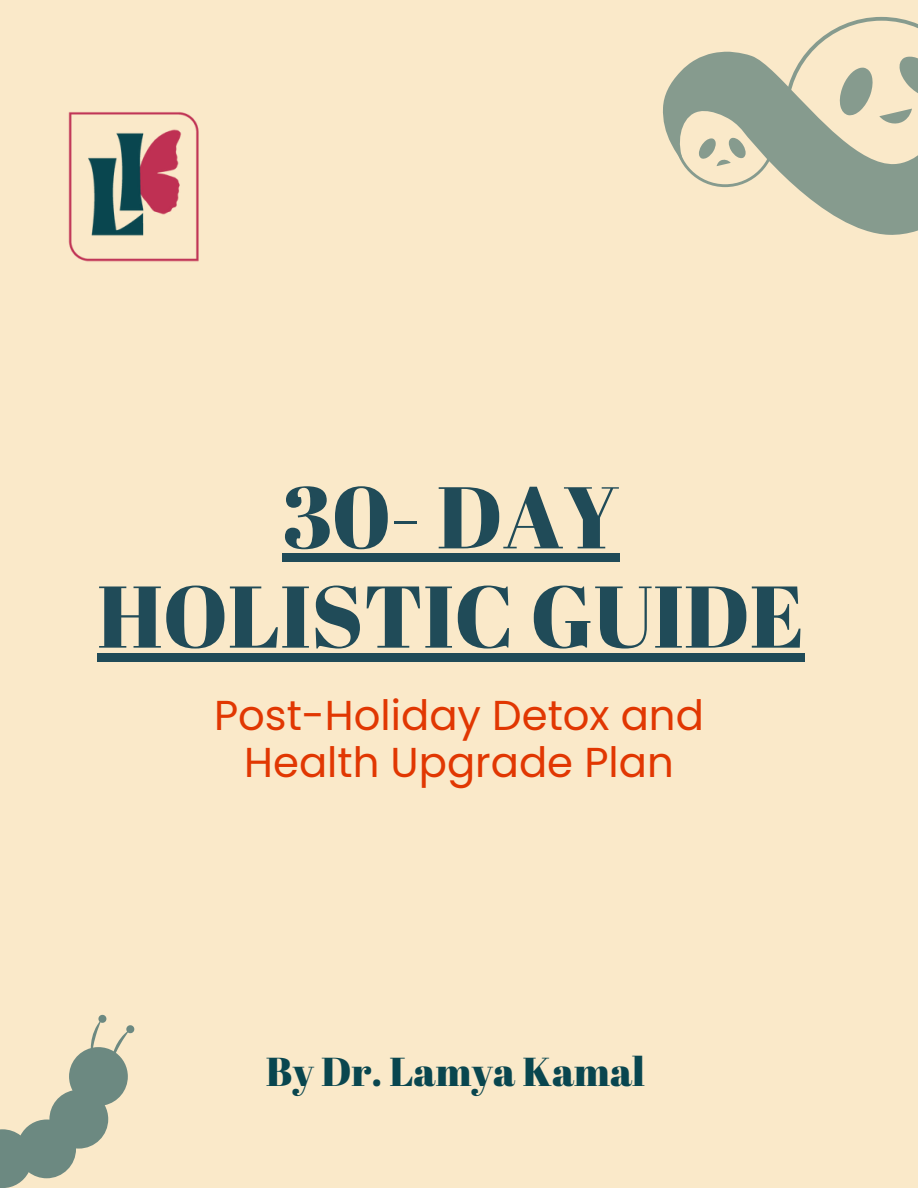
<style>
.page{position:relative;width:918px;height:1188px;background:#fae9c9}
.page>*{position:absolute;margin:0;border:0;box-sizing:border-box;transform-origin:0 0}
.t1{font:87.3px/99.3px "Abril Fatface";color:#204b58;text-align:center}
.t2{font:41.85px/47.2px "Poppins";color:#e13702;text-align:center}
.t3{font:40.35px "Abril Fatface";color:#09464f}
</style>
<div class="page">
<img style="left:68px;top:112px;width:131px;height:150px">
<svg style="left:663px;top:52px;width:255px;height:183px"></svg>
<svg style="left:784px;top:17px;width:134px;height:194px"></svg>
<svg style="left:675px;top:86px;width:101px;height:101px"></svg>
<svg style="left:0;top:1015px;width:134px;height:173px"></svg>
<div style="left:282px;top:554px;width:337px;height:8px;background:#204b58"></div>
<div style="left:97px;top:653px;width:707px;height:8px;background:#204b58"></div>
<p class="t1" style="left:97px;top:465px;width:709px">30- DAY<br>HOLISTIC GUIDE</p>
<p class="t2" style="left:214px;top:691px;width:491px">Post-Holiday Detox and<br>Health Upgrade Plan</p>
<h1 class="t3" style="left:266px;top:1044px;width:381px">By Dr. Lamya Kamal</h1>
</div>
